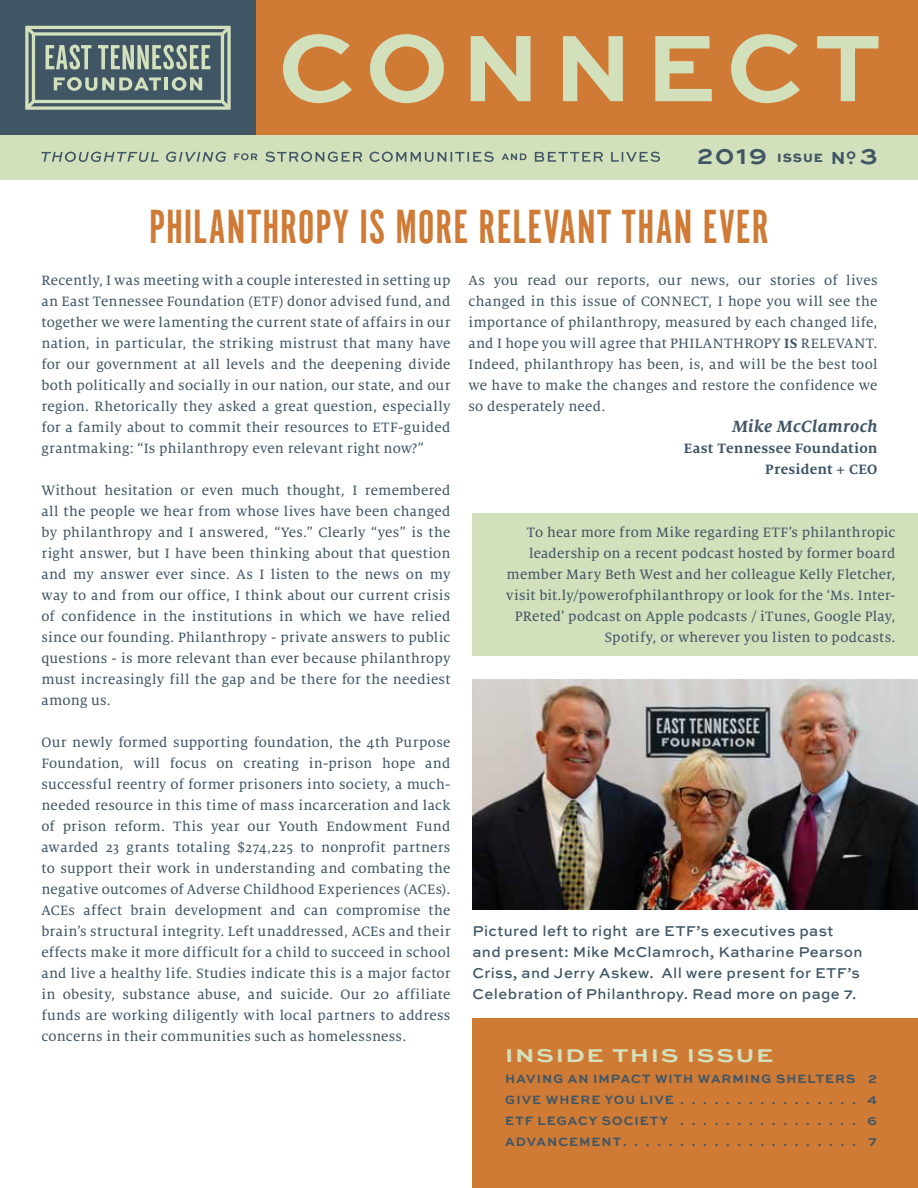
<style>
.page{position:relative;width:918px;height:1188px;background:#fff}
.page>*{position:absolute;margin:0;border:0;box-sizing:border-box;transform-origin:0 0}
.t1{font:49.5px "Alternate Gothic LT No 1";letter-spacing:.02em;color:#cf7b35}
.t2{font:700 24px "Sweet Sans";color:#405665}
.t3{font:700 19.5px "Sweet Sans";color:#d3e0bc;scale:1.25 1}
.t4{font:italic 700 18px "Milo Serif OT";letter-spacing:.02em;color:#405665}
.t5{font:15px/21px "Milo Serif OT Text";letter-spacing:.02em;color:#405665;text-align:justify}
.t6{font:500 15px/21px "Sweet Sans";letter-spacing:.025em;color:#405665}
.t7{font:700 15px/21px "Milo Serif OT";letter-spacing:.02em;color:#405665;text-align:right}
.t8{font:700 12.75px/21px "Sweet Sans";color:#405665}
.s1{font-weight:800;font-size:12.6px}
.s2{font-size:18.45px}
.s3{font-size:17.25px}
.s4{font-family:"Milo Serif OT";font-weight:700}
</style>
<div class="page">
<div style="left:0;top:0;width:918px;height:136px;background:#cf7b35"></div>
<div style="left:0;top:0;width:256px;height:135px;background:#405665"></div>
<div style="left:0;top:135px;width:918px;height:44px;background:#d3e0bc"></div>
<svg style="left:283px;top:34px;width:595px;height:69px"></svg>
<svg style="left:41px;top:152px;width:619px;height:10px"></svg>
<svg style="left:25px;top:26px;width:206px;height:84px"></svg>
<div style="left:472px;top:513px;width:446px;height:143px;background:#d3e0bc"></div>
<div style="left:472px;top:1019px;width:446px;height:169px;background:#cf7b35"></div>
<img style="left:472px;top:680px;width:446px;height:229px">
<h2 class="t2" style="left:697px;top:142px;width:182px">2019 <span class="s1">ISSUE</span> <span class="s2">N</span><sup>O</sup><span class="s3">.</span> 3</h2>
<h1 class="t1" style="left:149px;top:202px;width:621px">PHILANTHROPY IS MORE RELEVANT THAN EVER</h1>
<p class="t5" style="left:41px;top:270px;width:411px">Recently, I was meeting with a couple interested in setting up an East Tennessee Foundation (ETF) donor advised fund, and together we were lamenting the current state of affairs in our nation, in particular, the striking mistrust that many have for our government at all levels and the deepening divide both politically and socially in our nation, our state, and our region. Rhetorically they asked a great question, especially for a family about to commit their resources to ETF-guided grantmaking: “Is philanthropy even relevant right now?”</p>
<p class="t5" style="left:41px;top:480px;width:411px">Without hesitation or even much thought, I remembered all the people we hear from whose lives have been changed by philanthropy and I answered, “Yes.” Clearly “yes” is the right answer, but I have been thinking about that question and my answer ever since. As I listen to the news on my way to and from our office, I think about our current crisis of confidence in the institutions in which we have relied since our founding. Philanthropy - private answers to public questions - is more relevant than ever because philanthropy must increasingly fill the gap and be there for the neediest among us.</p>
<p class="t5" style="left:41px;top:732px;width:411px">Our newly formed supporting foundation, the 4th Purpose Foundation, will focus on creating in-prison hope and successful reentry of former prisoners into society, a much&shy;needed resource in this time of mass incarceration and lack of prison reform. This year our Youth Endowment Fund awarded 23 grants totaling $274,225 to nonprofit partners to support their work in understanding and combating the negative outcomes of Adverse Childhood Experiences (ACEs).<br>ACEs affect brain development and can compromise the brain’s structural integrity. Left unaddressed, ACEs and their effects make it more difficult for a child to succeed in school and live a healthy life. Studies indicate this is a major factor in obesity, substance abuse, and suicide. Our 20 affiliate funds are working diligently with local partners to address concerns in their communities such as homelessness.</p>
<p class="t5" style="left:468px;top:270px;width:411px">As you read our reports, our news, our stories of lives changed in this issue of CONNECT, I hope you will see the importance of philanthropy, measured by each changed life, and I hope you will agree that PHILANTHROPY <span class="s4">IS</span> RELEVANT.<br>Indeed, philanthropy has been, is, and will be the best tool we have to make the changes and restore the confidence we so desperately need.</p>
<p class="t4" style="left:732px;top:417px;width:147px">Mike McClamroch</p>
<p class="t7" style="left:684px;top:438px;width:195px">East Tennessee Foundation<br>President + CEO</p>
<p class="t5" style="left:506px;top:522px;width:391px;text-align:right">To hear more from Mike regarding ETF’s philanthropic leadership on a recent podcast hosted by former board member Mary Beth West and her colleague Kelly Fletcher, visit bit.ly/powerofphilanthropy or look for the ‘Ms. Inter-PReted’ podcast on Apple podcasts / iTunes, Google Play, Spotify, or wherever you listen to podcasts.</p>
<p class="t6" style="left:472px;top:921px;width:392px">Pictured left to right are ETF’s executives past and present: Mike McClamroch, Katharine Pearson Criss, and Jerry Askew. All were present for ETF’s Celebration of Philanthropy. Read more on page 7.</p>
<h3 class="t3" style="left:505px;top:1044px;width:216px">INSIDE THIS ISSUE</h3>
<p class="t8" style="left:505px;top:1069px;width:374px">HAVING AN IMPACT WITH WARMING SHELTERS 2<br>GIVE WHERE YOU LIVE .................</p>
<p class="t8" style="left:867px;top:1090px;width:12px">4</p>
<p class="t8" style="left:505px;top:1111px;width:173px">ETF LEGACY SOCIETY .................</p>
<p class="t8" style="left:505px;top:1111px;width:374px;text-align:right">6<br>ADVANCEMENT ..................... 7</p>
</div>
